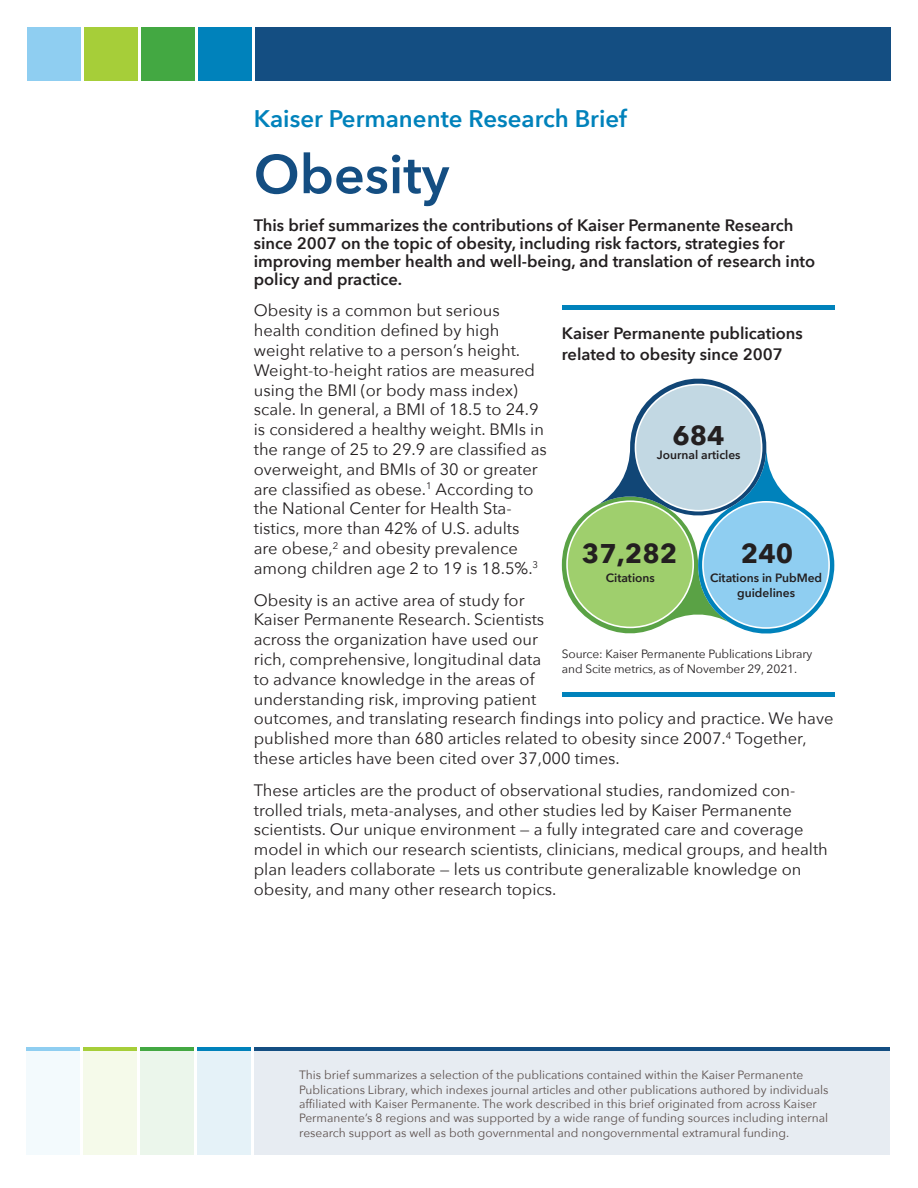
<style>
.page{position:relative;width:918px;height:1188px;background:#fff}
.page>*{position:absolute;margin:0;border:0;box-sizing:border-box;transform-origin:0 0}
.t1{font:600 54px "Avenir Next";color:#144e82}
.t2{font:700 27px "Avenir Next";color:#231f20}
.t3{font:600 24px "Avenir Next";color:#0082bb}
.t4{font:16.5px/19.8px "Avenir Next";color:#231f20}
.t5{font:600 16.5px/17.9px "Avenir Next";color:#231f20}
.t6{font:12px/14.4px "Avenir Next";color:#5d514e}
.t7{font:12px/14.4px "Avenir Next";letter-spacing:-.01em;color:#231f20}
.t8{font:600 12px/14.4px "Avenir Next";color:#231f20;text-align:center}
</style>
<div class="page">
<svg style="left:254px;top:1047px;width:636px;height:5px;background:#3e6d98"></svg>
<svg style="left:26px;top:1047px;width:54px;height:5px"></svg>
<svg style="left:83px;top:1047px;width:54px;height:5px"></svg>
<svg style="left:140px;top:1047px;width:54px;height:5px"></svg>
<svg style="left:197px;top:1047px;width:54px;height:5px"></svg>
<svg style="left:26px;top:1052px;width:864px;height:103px;background:#e9eff2"></svg>
<div style="left:27px;top:27px;width:54px;height:54px;background:#8fcef1"></div>
<div style="left:84px;top:27px;width:54px;height:54px;background:#a6ce39"></div>
<div style="left:141px;top:27px;width:54px;height:54px;background:#43a842"></div>
<div style="left:198px;top:27px;width:54px;height:54px;background:#0082bb"></div>
<div style="left:255px;top:27px;width:636px;height:54px;background:#144e82"></div>
<svg style="left:562px;top:379px;width:272px;height:255px"></svg>
<div style="left:567px;top:501px;width:126px;height:126px;background:#9fcf6d;border-radius:50%"></div>
<div style="left:703px;top:502px;width:126px;height:126px;background:#8fcef1;border-radius:50%"></div>
<div style="left:635px;top:384px;width:127px;height:127px;background:#c2d8e3;border-radius:50%"></div>
<div style="left:562px;top:305px;width:273px;height:5px;background:#0082bb"></div>
<hr style="left:562px;top:693px;width:273px;height:4px;background:#0082bb">
<p class="t3" style="left:254px;top:98px;width:375px">Kaiser Permanente Research Brief</p>
<h1 class="t1" style="left:254px;top:128px;width:197px">Obesity</h1>
<p class="t5" style="left:254px;top:216px;width:563px">This brief summarizes the contributions of Kaiser Permanente Research since 2007 on the topic of obesity, including risk factors, strategies for improving member health and well-being, and translation of research into policy and practice.</p>
<p class="t4" style="left:254px;top:300px;width:295px">Obesity is a common but serious health condition defined by high weight relative to a person’s height.<br>Weight-to-height ratios are measured using the BMI (or body mass index) scale. In general, a BMI of 18.5 to 24.9 is considered a healthy weight. BMIs in the range of 25 to 29.9 are classified as overweight, and BMIs of 30 or greater are classified as obese.<sup>1</sup> According to the National Center for Health Sta&shy;tistics, more than 42% of U.S. adults are obese,<sup>2</sup> and obesity prevalence among children age 2 to 19 is 18.5%.<sup>3</sup></p>
<p class="t4" style="left:254px;top:589px;width:581px">Obesity is an active area of study for<br>Kaiser Permanente Research. Scientists<br>across the organization have used our<br>rich, comprehensive, longitudinal data<br>to advance knowledge in the areas of<br>understanding risk, improving patient<br>outcomes, and translating research findings into policy and practice. We have published more than 680 articles related to obesity since 2007.<sup>4</sup> Together, these articles have been cited over 37,000 times.</p>
<p class="t4" style="left:254px;top:780px;width:576px">These articles are the product of observational studies, randomized con&shy;trolled trials, meta-analyses, and other studies led by Kaiser Permanente scientists. Our unique environment — a fully integrated care and coverage model in which our research scientists, clinicians, medical groups, and health plan leaders collaborate — lets us contribute generalizable knowledge on obesity, and many other research topics.</p>
<p class="t5" style="left:562px;top:323px;width:243px;line-height:21px">Kaiser Permanente publications related to obesity since 2007</p>
<p class="t2" style="left:672px;top:412px;width:54px">684</p>
<p class="t8" style="left:657px;top:448px;width:85px">Journal articles</p>
<p class="t2" style="left:741px;top:530px;width:54px">240</p>
<p class="t8" style="left:710px;top:570px;width:114px">Citations in PubMed guidelines</p>
<p class="t2" style="left:582px;top:530px;width:97px">37,282</p>
<p class="t8" style="left:606px;top:571px;width:51px">Citations</p>
<p class="t7" style="left:562px;top:646px;width:252px">Source: Kaiser Permanente Publications Library and Scite metrics, as of November 29, 2021.</p>
<p class="t6" style="left:299px;top:1067px;width:531px">This brief summarizes a selection of the publications contained within the Kaiser Permanente Publications Library, which indexes journal articles and other publications authored by individuals affiliated with Kaiser Permanente. The work described in this brief originated from across Kaiser Permanente’s 8 regions and was supported by a wide range of funding sources including internal research support as well as both governmental and nongovernmental extramural funding.</p>
</div>
